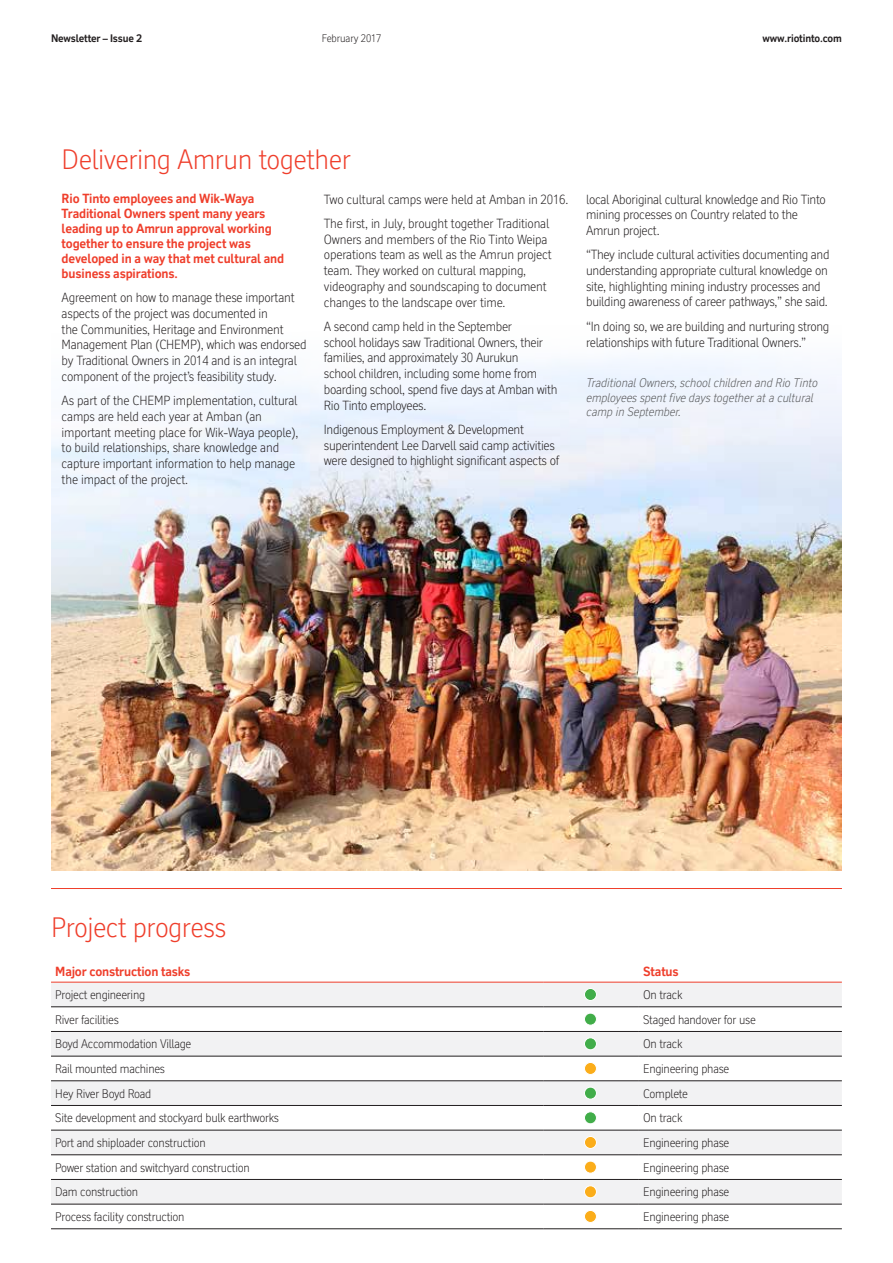
<style>
.page{position:relative;width:893px;height:1263px;background:#fff}
.page>*{position:absolute;margin:0;border:0;box-sizing:border-box;transform-origin:0 0}
.t1{font:300 27px "RT Vickerman";letter-spacing:-.02em;color:#ef3e2b}
.t2{font:300 12.75px/15.8px "RT Vickerman";letter-spacing:-.025em;color:#231f20}
.t3{font:700 12.75px/15px "RT Vickerman";letter-spacing:-.01em;color:#ef3e2b}
.t4{font:300 12px "RT Vickerman";letter-spacing:-.025em;color:#231f20}
.t5{font:italic 300 12px/14.2px "RT Vickerman";letter-spacing:-.015em;color:#58595b}
.t6{font:700 10.5px "RT Vickerman";letter-spacing:-.015em;color:#231f20}
.t7{font:300 10.5px "RT Vickerman";letter-spacing:-.015em;color:#231f20}
</style>
<div class="page">
<img style="left:51px;top:357px;width:791px;height:514px">
<hr style="left:51px;top:888px;width:791px;height:1px;background:#ef3e2b">
<svg style="left:51px;top:983px;width:791px;height:221px;fill:#f2f2f3"></svg>
<div style="left:51px;top:1032px;width:791px;height:24px;background:#f2f2f3"></div>
<hr style="left:51px;top:1006px;width:493px;height:1px;background:#231f20">
<hr style="left:544px;top:1006px;width:95px;height:1px;background:#231f20">
<hr style="left:639px;top:1006px;width:203px;height:1px;background:#231f20">
<hr style="left:51px;top:1031px;width:493px;height:1px;background:#231f20">
<hr style="left:544px;top:1031px;width:95px;height:1px;background:#231f20">
<hr style="left:639px;top:1031px;width:203px;height:1px;background:#231f20">
<hr style="left:51px;top:1056px;width:493px;height:1px;background:#231f20">
<hr style="left:544px;top:1056px;width:95px;height:1px;background:#231f20">
<hr style="left:639px;top:1056px;width:203px;height:1px;background:#231f20">
<hr style="left:51px;top:1080px;width:493px;height:1px;background:#231f20">
<hr style="left:544px;top:1080px;width:95px;height:1px;background:#231f20">
<hr style="left:639px;top:1080px;width:203px;height:1px;background:#231f20">
<hr style="left:51px;top:1105px;width:493px;height:1px;background:#231f20">
<hr style="left:544px;top:1105px;width:95px;height:1px;background:#231f20">
<hr style="left:639px;top:1105px;width:203px;height:1px;background:#231f20">
<hr style="left:51px;top:1130px;width:493px;height:1px;background:#231f20">
<hr style="left:544px;top:1130px;width:95px;height:1px;background:#231f20">
<hr style="left:639px;top:1130px;width:203px;height:1px;background:#231f20">
<hr style="left:51px;top:1154px;width:493px;height:1px;background:#231f20">
<hr style="left:544px;top:1154px;width:95px;height:1px;background:#231f20">
<hr style="left:639px;top:1154px;width:203px;height:1px;background:#231f20">
<hr style="left:51px;top:1179px;width:493px;height:1px;background:#231f20">
<hr style="left:544px;top:1179px;width:95px;height:1px;background:#231f20">
<hr style="left:639px;top:1179px;width:203px;height:1px;background:#231f20">
<hr style="left:51px;top:1204px;width:493px;height:1px;background:#231f20">
<hr style="left:544px;top:1204px;width:95px;height:1px;background:#231f20">
<hr style="left:639px;top:1204px;width:203px;height:1px;background:#231f20">
<hr style="left:51px;top:1228px;width:493px;height:1px;background:#231f20">
<hr style="left:544px;top:1228px;width:95px;height:1px;background:#231f20">
<hr style="left:639px;top:1228px;width:203px;height:1px;background:#231f20">
<hr style="left:51px;top:982px;width:493px;height:1px;background:#ef3e2b">
<hr style="left:544px;top:982px;width:95px;height:1px;background:#ef3e2b">
<hr style="left:639px;top:982px;width:203px;height:1px;background:#ef3e2b">
<div style="left:584px;top:988px;width:12px;height:12px;background:#41ad49;border-radius:50%"></div>
<div style="left:584px;top:988px;width:13px;height:13px;border:1px solid #fff;border-radius:50%"></div>
<div style="left:584px;top:1013px;width:12px;height:12px;background:#41ad49;border-radius:50%"></div>
<div style="left:584px;top:1013px;width:13px;height:12px;border:1px solid #fff;border-radius:50%"></div>
<div style="left:584px;top:1038px;width:12px;height:12px;background:#41ad49;border-radius:50%"></div>
<div style="left:584px;top:1037px;width:13px;height:13px;border:1px solid #fff;border-radius:50%"></div>
<div style="left:584px;top:1062px;width:12px;height:12px;background:#fbad1a;border-radius:50%"></div>
<div style="left:584px;top:1062px;width:13px;height:13px;border:1px solid #fff;border-radius:50%"></div>
<div style="left:584px;top:1087px;width:12px;height:12px;background:#41ad49;border-radius:50%"></div>
<div style="left:584px;top:1087px;width:13px;height:12px;border:1px solid #fff;border-radius:50%"></div>
<div style="left:584px;top:1112px;width:12px;height:12px;background:#41ad49;border-radius:50%"></div>
<div style="left:584px;top:1111px;width:13px;height:13px;border:1px solid #fff;border-radius:50%"></div>
<div style="left:584px;top:1136px;width:12px;height:12px;background:#fbad1a;border-radius:50%"></div>
<div style="left:584px;top:1136px;width:13px;height:13px;border:1px solid #fff;border-radius:50%"></div>
<div style="left:584px;top:1161px;width:12px;height:12px;background:#fbad1a;border-radius:50%"></div>
<div style="left:584px;top:1161px;width:13px;height:12px;border:1px solid #fff;border-radius:50%"></div>
<div style="left:584px;top:1186px;width:12px;height:12px;background:#fbad1a;border-radius:50%"></div>
<div style="left:584px;top:1185px;width:13px;height:13px;border:1px solid #fff;border-radius:50%"></div>
<div style="left:584px;top:1210px;width:12px;height:12px;background:#fbad1a;border-radius:50%"></div>
<div style="left:584px;top:1210px;width:13px;height:13px;border:1px solid #fff;border-radius:50%"></div>
<p class="t6" style="left:51px;top:31px;width:93px">Newsletter – Issue 2</p>
<p class="t7" style="left:322px;top:32px;width:61px">February 2017</p>
<p class="t6" style="left:763px;top:31px;width:81px">www.riotinto.com</p>
<h1 class="t1" style="left:62px;top:143px;width:291px">Delivering Amrun together</h1>
<p class="t3" style="left:62px;top:191px;width:224px">Rio Tinto employees and Wik-Waya Traditional Owners spent many years leading up to Amrun approval working together to ensure the project was developed in a way that met cultural and business aspirations.</p>
<p class="t2" style="left:62px;top:290px;width:247px">Agreement on how to manage these important aspects of the project was documented in<br>the Communities, Heritage and Environment Management Plan (CHEMP), which was endorsed by Traditional Owners in 2014 and is an integral component of the project’s feasibility study.</p>
<p class="t2" style="left:62px;top:393px;width:238px">As part of the CHEMP implementation, cultural camps are held each year at Amban (an important meeting place for Wik-Waya people), to build relationships, share knowledge and capture important information to help manage the impact of the project.</p>
<p class="t2" style="left:324px;top:187px;width:246px;line-height:24.3px">Two cultural camps were held at Amban in 2016.<br>The first, in July, brought together Traditional</p>
<p class="t2" style="left:324px;top:231px;width:229px">Owners and members of the Rio Tinto Weipa operations team as well as the Amrun project team. They worked on cultural mapping, videography and soundscaping to document changes to the landscape over time.</p>
<p class="t2" style="left:324px;top:318px;width:235px">A second camp held in the September<br>school holidays saw Traditional Owners, their families, and approximately 30 Aurukun<br>school children, including some home from boarding school, spend five days at Amban with Rio Tinto employees.</p>
<p class="t2" style="left:324px;top:421px;width:237px">Indigenous Employment &amp; Development superintendent Lee Darvell said camp activities were designed to highlight significant aspects of</p>
<p class="t2" style="left:586px;top:191px;width:241px">local Aboriginal cultural knowledge and Rio Tinto mining processes on Country related to the<br>Amrun project.</p>
<p class="t2" style="left:586px;top:247px;width:245px">“They include cultural activities documenting and understanding appropriate cultural knowledge on site, highlighting mining industry processes and building awareness of career pathways,” she said.</p>
<p class="t2" style="left:586px;top:318px;width:245px">“In doing so, we are building and nurturing strong relationships with future Traditional Owners.”</p>
<p class="t5" style="left:586px;top:376px;width:233px">Traditional Owners, school children and Rio Tinto employees spent five days together at a cultural camp in September.</p>
<h1 class="t1" style="left:51px;top:911px;width:177px">Project progress</h1>
<p class="t3" style="left:55px;top:964px;width:136px">Major construction tasks</p>
<p class="t3" style="left:643px;top:964px;width:37px">Status</p>
<p class="t4" style="left:55px;top:987px;width:91px">Project engineering</p>
<p class="t4" style="left:643px;top:987px;width:41px">On track</p>
<p class="t4" style="left:55px;top:1012px;width:65px">River facilities</p>
<p class="t4" style="left:643px;top:1012px;width:114px">Staged handover for use</p>
<p class="t4" style="left:55px;top:1037px;width:138px">Boyd Accommodation Village</p>
<p class="t4" style="left:643px;top:1037px;width:41px">On track</p>
<p class="t4" style="left:55px;top:1061px;width:111px">Rail mounted machines</p>
<p class="t4" style="left:643px;top:1061px;width:88px">Engineering phase</p>
<p class="t4" style="left:55px;top:1086px;width:98px">Hey River Boyd Road</p>
<p class="t4" style="left:643px;top:1086px;width:46px">Complete</p>
<p class="t4" style="left:55px;top:1111px;width:225px">Site development and stockyard bulk earthworks</p>
<p class="t4" style="left:643px;top:1111px;width:41px">On track</p>
<p class="t4" style="left:55px;top:1135px;width:152px">Port and shiploader construction</p>
<p class="t4" style="left:643px;top:1135px;width:88px">Engineering phase</p>
<p class="t4" style="left:55px;top:1160px;width:196px">Power station and switchyard construction</p>
<p class="t4" style="left:643px;top:1160px;width:88px">Engineering phase</p>
<p class="t4" style="left:55px;top:1185px;width:85px">Dam construction</p>
<p class="t4" style="left:643px;top:1185px;width:88px">Engineering phase</p>
<p class="t4" style="left:55px;top:1209px;width:131px">Process facility construction</p>
<p class="t4" style="left:643px;top:1209px;width:88px">Engineering phase</p>
</div>
